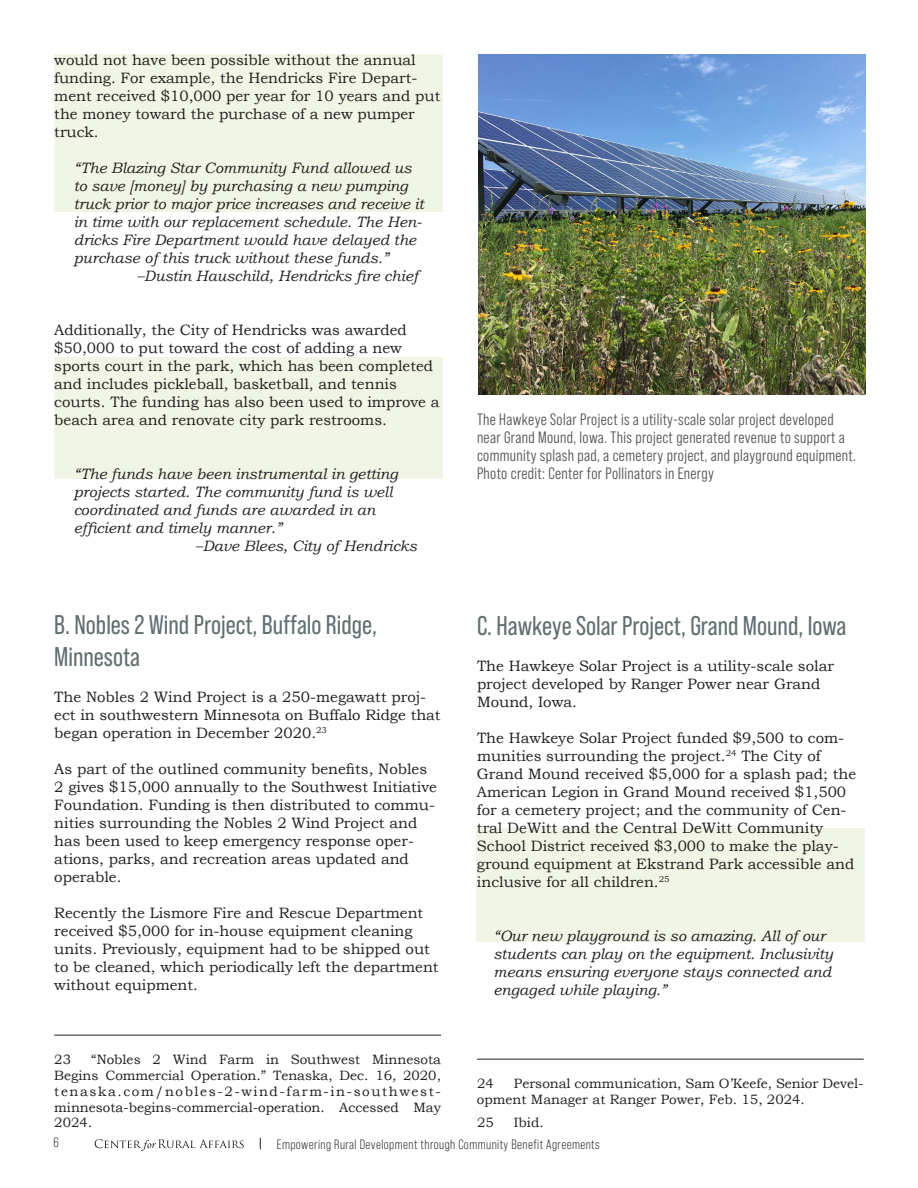
<style>
.page{position:relative;width:918px;height:1188px;background:#fff}
.page>*{position:absolute;margin:0;border:0;box-sizing:border-box;transform-origin:0 0}
.BODY_COPY{font:27px/32.4px "Bebas Neue Pro";color:#616f6f}
.endnote{font:16.5px/18px "Bebas Neue Pro Middle";letter-spacing:.02em;color:#545456}
.BODY_COPY-2{font:15px/18px "Bookman Old Style";color:#231f20}
.BODY_COPY-3{font:italic 15px/18px "Bookman Old Style";color:#231f20}
.Footnote_2024{font:13.5px/15.8px "Bookman Old Style";color:#231f20;text-align:justify}
.t1{font:13.5px "Bebas Neue Pro";letter-spacing:.03em;color:#231f20}
</style>
<div class="page">
<svg style="left:95px;top:1139px;width:149px;height:12px"></svg>
<div style="left:476px;top:828px;width:388px;height:113px;background:#f0f5e5"></div>
<div style="left:54px;top:357px;width:388px;height:122px;background:#f0f5e5"></div>
<div style="left:54px;top:54px;width:388px;height:158px;background:#f0f5e5"></div>
<hr style="left:54px;top:1035px;width:387px;height:1px;background:#231f20">
<hr style="left:477px;top:1059px;width:387px;height:1px;background:#231f20">
<img style="left:478px;top:54px;width:387px;height:340px">
<p class="BODY_COPY-2" style="left:54px;top:51px;width:388px">would not have been possible without the annual funding. For example, the Hendricks Fire Depart&shy;ment received $10,000 per year for 10 years and put the money toward the purchase of a new pumper truck.</p>
<p class="BODY_COPY-3" style="left:74px;top:158px;width:352px">“The Blazing Star Community Fund allowed us to save [money] by purchasing a new pumping truck prior to major price increases and receive it in time with our replacement schedule. The Hen&shy;dricks Fire Department would have delayed the purchase of this truck without these funds.”</p>
<p class="BODY_COPY-3" style="left:137px;top:266px;width:283px">–Dustin Hauschild, Hendricks fire chief</p>
<p class="BODY_COPY-2" style="left:54px;top:321px;width:387px">Additionally, the City of Hendricks was awarded $50,000 to put toward the cost of adding a new sports court in the park, which has been completed and includes pickleball, basketball, and tennis courts. The funding has also been used to improve a beach area and renovate city park restrooms.</p>
<p class="BODY_COPY-3" style="left:74px;top:464px;width:326px">“The funds have been instrumental in getting projects started. The community fund is well coordinated and funds are awarded in an efficient and timely manner.”</p>
<p class="BODY_COPY-3" style="left:195px;top:536px;width:223px">–Dave Blees, City of Hendricks</p>
<p class="BODY_COPY" style="left:54px;top:608px;width:324px">B. Nobles 2 Wind Project, Buffalo Ridge,<br>Minnesota</p>
<p class="BODY_COPY-2" style="left:54px;top:688px;width:388px">The Nobles 2 Wind Project is a 250-megawatt proj&shy;ect in southwestern Minnesota on Buffalo Ridge that began operation in December 2020.<sup>23</sup></p>
<p class="BODY_COPY-2" style="left:54px;top:760px;width:384px">As part of the outlined community benefits, Nobles 2 gives $15,000 annually to the Southwest Initiative Foundation. Funding is then distributed to commu&shy;nities surrounding the Nobles 2 Wind Project and has been used to keep emergency response oper&shy;ations, parks, and recreation areas updated and operable.</p>
<p class="BODY_COPY-2" style="left:54px;top:904px;width:386px">Recently the Lismore Fire and Rescue Department received $5,000 for in-house equipment cleaning units. Previously, equipment had to be shipped out to be cleaned, which periodically left the department without equipment.</p>
<p class="Footnote_2024" style="left:54px;top:1052px;width:388px;text-indent:37px">“Nobles 2 Wind Farm in Southwest Minnesota Begins Commercial Operation.” Tenaska, Dec. 16, 2020, tenaska.com/nobles-2-wind-farm-in-southwest&shy;minnesota-begins-commercial-operation. Accessed May 2024.</p>
<p class="Footnote_2024" style="left:54px;top:1052px;width:18px">23</p>
<p class="endnote" style="left:477px;top:410px;width:381px">The Hawkeye Solar Project is a utility-scale solar project developed near Grand Mound, Iowa. This project generated revenue to support a community splash pad, a cemetery project, and playground equipment.<br>Photo credit: Center for Pollinators in Energy</p>
<p class="BODY_COPY" style="left:477px;top:609px;width:371px">C. Hawkeye Solar Project, Grand Mound, Iowa</p>
<p class="BODY_COPY-2" style="left:477px;top:657px;width:358px">The Hawkeye Solar Project is a utility-scale solar project developed by Ranger Power near Grand<br>Mound, Iowa.</p>
<p class="BODY_COPY-2" style="left:477px;top:729px;width:381px">The Hawkeye Solar Project funded $9,500 to com&shy;munities surrounding the project.<sup>24</sup> The City of Grand Mound received $5,000 for a splash pad; the American Legion in Grand Mound received $1,500 for a cemetery project; and the community of Cen&shy;tral DeWitt and the Central DeWitt Community School District received $3,000 to make the play&shy;ground equipment at Ekstrand Park accessible and inclusive for all children.<sup>25</sup></p>
<p class="BODY_COPY-3" style="left:494px;top:927px;width:341px">“Our new playground is so amazing. All of our students can play on the equipment. Inclusivity means ensuring everyone stays connected and engaged while playing.”</p>
<p class="Footnote_2024" style="left:477px;top:1076px;width:388px;text-indent:37px">Personal communication, Sam O’Keefe, Senior Devel&shy;opment Manager at Ranger Power, Feb. 15, 2024.</p>
<p class="Footnote_2024" style="left:477px;top:1115px;width:18px">25</p>
<p class="Footnote_2024" style="left:514px;top:1115px;width:31px">Ibid.</p>
<p class="Footnote_2024" style="left:477px;top:1076px;width:18px">24</p>
<p class="t1" style="left:54px;top:1135px;width:7px">6</p>
<p class="t1" style="left:277px;top:1137px;width:324px">Empowering Rural Development through Community Benefit Agreements</p>
</div>
